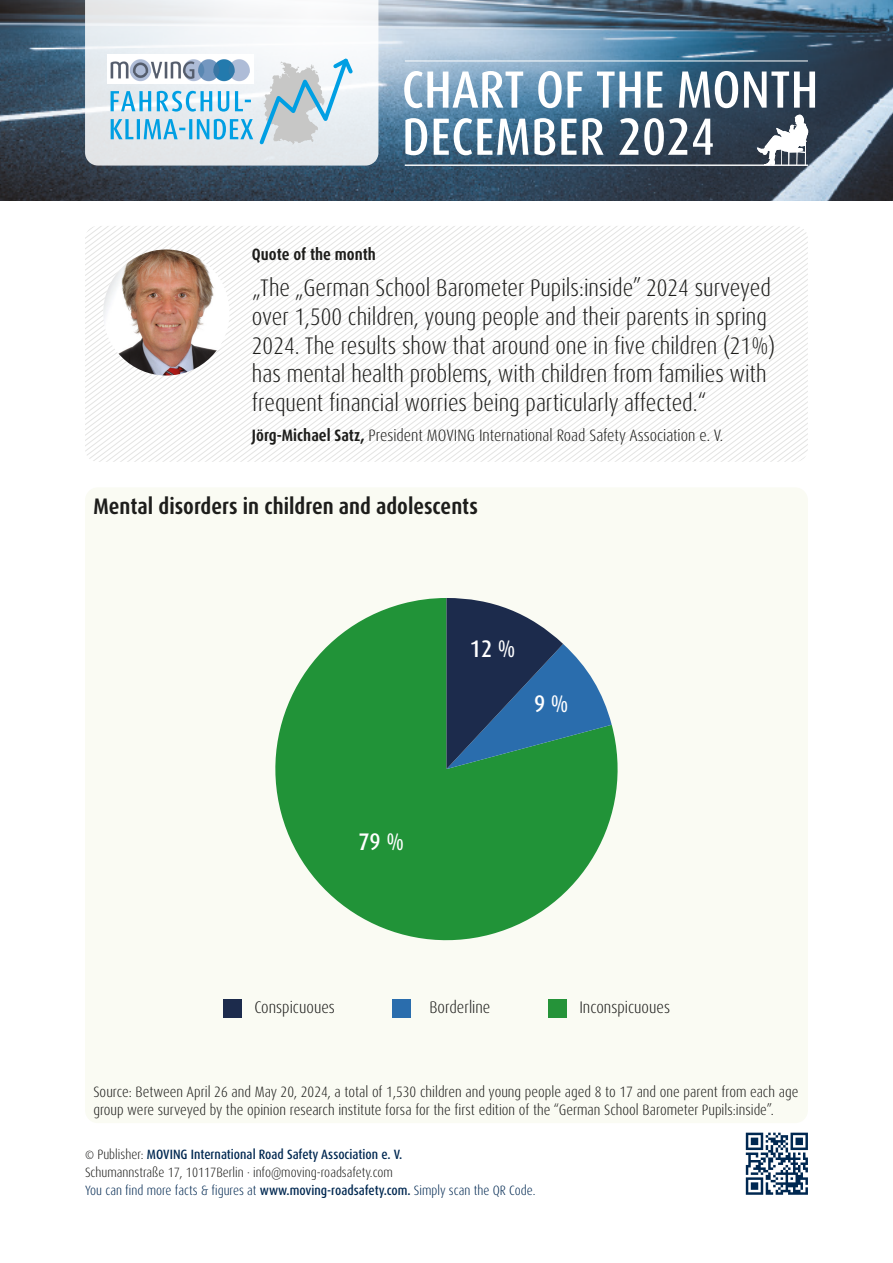
<style>
.page{position:relative;width:893px;height:1263px;background:#fff}
.page>*{position:absolute;margin:0;border:0;box-sizing:border-box;transform-origin:0 0}
.t1{font:500 condensed 52.5px "Dax OT";color:#fff}
.t2{font:300 condensed 24px/28.8px "Dax OT";color:#1d1d1b}
.t3{font:500 condensed 24px "Dax OT";color:#fff}
.t4{font:700 condensed 22.5px "Dax OT";color:#1d1d1b}
.t5{font:300 condensed 16.8px "Dax OT";color:#1d1d1b}
.t6{font:300 condensed 16.5px "Dax OT";color:#1d1d1b}
.t7{font:700 condensed 16.5px "Dax OT";color:#1d1d1b}
.t8{font:300 condensed 15px/18px "Dax OT";color:#1d1d1b}
.t9{font:500 condensed 13.5px/18px "Dax OT";color:#002851}
.s1{font-weight:700}
.s2{font-weight:300;font-size:12px;color:#1d1d1b}
.s3{font-weight:300;color:#1d1d1b}
.s4{font-weight:300}
</style>
<div class="page">
<img style="left:0;top:0;width:893px;height:200px">
<svg style="left:85px;top:0;width:293px;height:166px"></svg>
<img style="left:108px;top:54px;width:146px;height:30px">
<svg style="left:111px;top:55px;width:245px;height:92px"></svg>
<svg style="left:746px;top:1133px;width:62px;height:62px"></svg>
<hr style="left:405px;top:61px;width:403px;height:1px;background:#fff">
<hr style="left:405px;top:165px;width:403px;height:1px;background:#fff">
<svg style="left:757px;top:115px;width:51px;height:51px"></svg>
<div style="left:85px;top:487px;width:723px;height:636px;background:#fafbf3;border-radius:13px"></div>
<svg style="left:85px;top:305px;width:723px;height:4px"></svg>
<svg style="left:85px;top:312px;width:722px;height:4px"></svg>
<svg style="left:85px;top:322px;width:723px;height:4px"></svg>
<svg style="left:86px;top:329px;width:722px;height:4px"></svg>
<svg style="left:85px;top:336px;width:723px;height:3px"></svg>
<svg style="left:85px;top:339px;width:722px;height:4px"></svg>
<svg style="left:85px;top:343px;width:723px;height:3px"></svg>
<svg style="left:85px;top:346px;width:723px;height:4px"></svg>
<svg style="left:85px;top:350px;width:721px;height:3px"></svg>
<svg style="left:85px;top:353px;width:723px;height:3px"></svg>
<svg style="left:86px;top:356px;width:722px;height:4px"></svg>
<svg style="left:85px;top:360px;width:722px;height:3px"></svg>
<svg style="left:85px;top:363px;width:723px;height:4px"></svg>
<svg style="left:87px;top:367px;width:721px;height:3px"></svg>
<svg style="left:85px;top:370px;width:723px;height:3px"></svg>
<svg style="left:85px;top:373px;width:723px;height:4px"></svg>
<svg style="left:87px;top:377px;width:719px;height:3px"></svg>
<svg style="left:85px;top:380px;width:723px;height:4px"></svg>
<svg style="left:85px;top:384px;width:723px;height:3px"></svg>
<svg style="left:85px;top:387px;width:722px;height:3px"></svg>
<svg style="left:85px;top:390px;width:723px;height:4px"></svg>
<svg style="left:86px;top:394px;width:722px;height:3px"></svg>
<svg style="left:85px;top:397px;width:722px;height:4px"></svg>
<svg style="left:85px;top:401px;width:723px;height:61px"></svg>
<img style="left:103px;top:249px;width:126px;height:126px;border-radius:63px">
<svg style="left:275px;top:598px;width:343px;height:343px;fill:#219338"></svg>
<svg style="left:446px;top:598px;width:166px;height:171px"></svg>
<div style="left:223px;top:999px;width:19px;height:18px;background:#1c2b4c"></div>
<div style="left:392px;top:999px;width:19px;height:18px;background:#2a6dad"></div>
<div style="left:548px;top:999px;width:19px;height:18px;background:#259339"></div>
<h1 class="t1" style="left:402px;top:56px;width:418px">CHART OF THE MONTH</h1>
<p class="t1" style="left:402px;top:103px;width:315px">DECEMBER 2024</p>
<p class="t7" style="left:252px;top:244px;width:126px">Quote of the month</p>
<p class="t2" style="left:252px;top:273px;width:525px">„The „German School Barometer Pupils:inside” 2024 surveyed over 1,500 children, young people and their parents in spring 2024. The results show that around one in five children (21%) has mental health problems, with children from families with frequent financial worries being particularly affected.“</p>
<p class="t6" style="left:252px;top:424px;width:473px"><span class="s1">Jörg-Michael Satz,</span> President MOVING International Road Safety Association e. V.</p>
<p class="t4" style="left:94px;top:491px;width:386px">Mental disorders in children and adolescents</p>
<p class="t3" style="left:358px;top:826px;width:47px">79 %</p>
<p class="t3" style="left:470px;top:633px;width:47px">12 %</p>
<p class="t3" style="left:534px;top:688px;width:36px">9 %</p>
<p class="t5" style="left:254px;top:997px;width:82px">Conspicuoues</p>
<p class="t5" style="left:429px;top:997px;width:62px">Borderline</p>
<p class="t5" style="left:579px;top:997px;width:92px">Inconspicuoues</p>
<p class="t8" style="left:93px;top:1083px;width:706px">Source: Between April 26 and May 20, 2024, a total of 1,530 children and young people aged 8 to 17 and one parent from each age group were surveyed by the opinion research institute forsa for the first edition of the “German School Barometer Pupils:inside”.</p>
<p class="t9" style="left:85px;top:1145px;width:452px"><span class="s2">©</span> <span class="s3">Publisher:</span> MOVING International Road Safety Association e. V.<br><span class="s3">Schumannstraße 17, 10117Berlin · info@moving-roadsafety.com<br></span><span class="s4">You can find more facts &amp; figures at</span> www.moving-roadsafety.com. <span class="s4">Simply scan the QR Code.</span></p>
</div>
